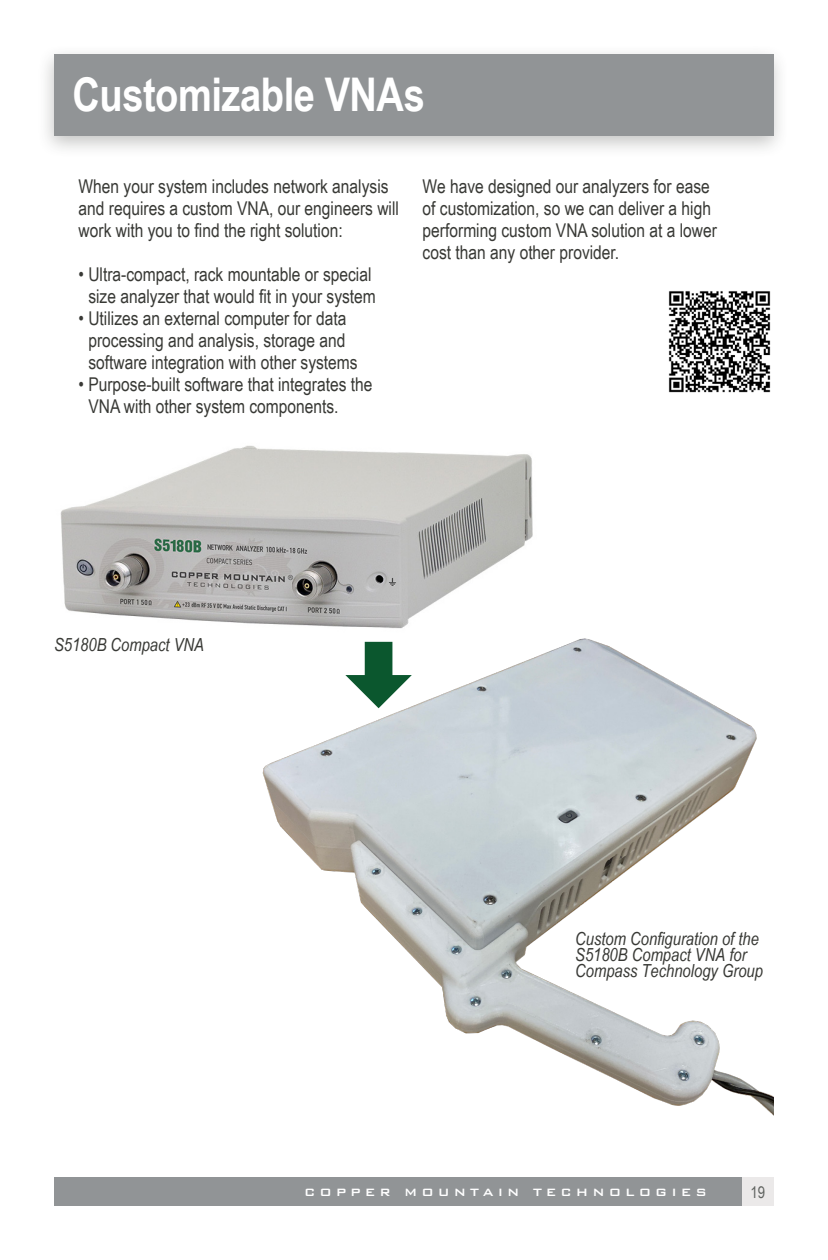
<style>
.page{position:relative;width:828px;height:1260px;background:#fff}
.page>*{position:absolute;margin:0;border:0;box-sizing:border-box;transform-origin:0 0}
.t1{font:700 46.4px "Arial Narrow";letter-spacing:-.01em;color:#fff}
.PRODUCT_TEXT{font:19px/22px "Arial Narrow";color:#383935}
.Footnotes{font:italic 18px/16px "Arial Narrow";color:#383935}
.t2{font:16.2px "Arial Narrow";color:#5f625f}
.t3{font:500 14.2px "Bank Gothic";letter-spacing:.28em;color:#fff}
</style>
<div class="page">
<div style="left:37px;top:43px;width:752px;height:116px;background:#383935;opacity:.3"></div>
<div style="left:54px;top:54px;width:720px;height:81px;background:#919496"></div>
<div style="left:742px;top:1178px;width:32px;height:28px;background:#ebe9e9"></div>
<div style="left:54px;top:1178px;width:688px;height:28px;background:#919496"></div>
<img style="left:668px;top:291px;width:103px;height:102px">
<img style="left:262px;top:638px;width:512px;height:478px">
<img style="left:60px;top:445px;width:482px;height:199px">
<svg style="left:345px;top:642px;width:67px;height:66px"></svg>
<p class="t1" style="left:73px;top:60px;width:354px">Customizable VNAs</p>
<p class="PRODUCT_TEXT" style="left:79px;top:174px;width:322px">When your system includes network analysis and requires a custom VNA, our engineers will work with you to find the right solution:</p>
<p class="PRODUCT_TEXT" style="left:79px;top:262px;width:299px;text-align:center">• Ultra-compact, rack mountable or special size analyzer that would fit in your system</p>
<p class="PRODUCT_TEXT" style="left:79px;top:306px;width:281px;text-align:center">• Utilizes an external computer for data processing and analysis, storage and software integration with other systems</p>
<p class="PRODUCT_TEXT" style="left:88px;top:372px;width:286px;text-indent:-10px">• Purpose-built software that integrates the<br>VNA with other system components.</p>
<p class="PRODUCT_TEXT" style="left:423px;top:174px;width:296px">We have designed our analyzers for ease of customization, so we can deliver a high performing custom VNA solution at a lower cost than any other provider.</p>
<p class="Footnotes" style="left:54px;top:636px;width:152px">S5180B Compact VNA</p>
<p class="Footnotes" style="left:575px;top:930px;width:189px">Custom Configuration of the<br>S5180B Compact VNA for<br>Compass Technology Group</p>
<p class="t3" style="left:304px;top:1181px;width:404px">COPPER MOUNTAIN TECHNOLOGIES</p>
<p class="t2" style="left:750px;top:1180px;width:16px">19</p>
</div>
